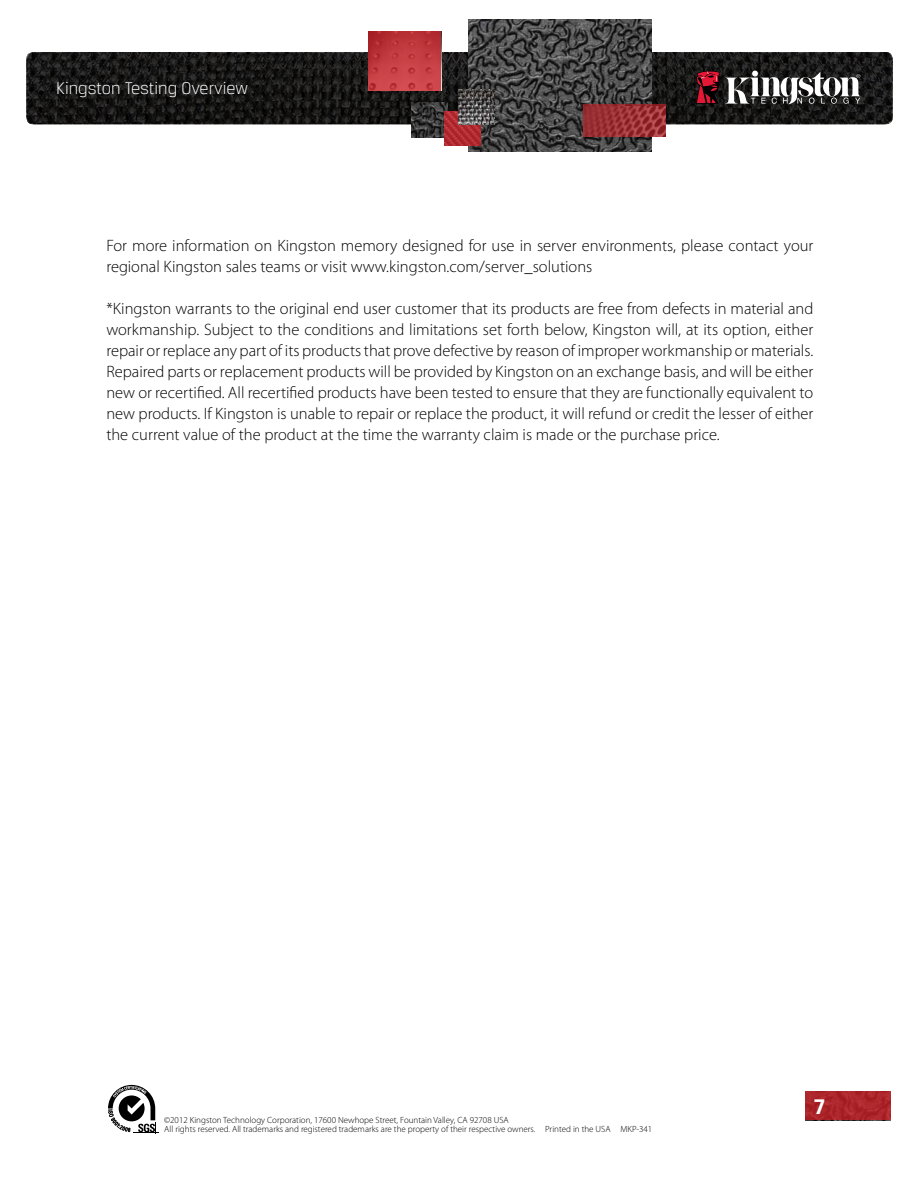
<style>
.page{position:relative;width:918px;height:1188px;background:#fff}
.page>*{position:absolute;margin:0;border:0;box-sizing:border-box;transform-origin:0 0}
.t1{font:700 22.5px "Breuer Text";color:#fff}
.t2{font:300 18px "Breuer Text";color:#fff}
.t3{font:300 16.5px/21px "Myriad Pro";color:#000}
.t4{font:300 9px/9px "Myriad Pro";color:#000}
</style>
<div class="page">
<svg style="left:26px;top:52px;width:867px;height:72px;background:#191818"></svg>
<img style="left:469px;top:20px;width:183px;height:131px">
<svg style="left:368px;top:32px;width:73px;height:59px;background:#c03a3f"></svg>
<img style="left:411px;top:103px;width:36px;height:34px">
<svg style="left:444px;top:111px;width:36px;height:35px"></svg>
<img style="left:459px;top:90px;width:36px;height:34px">
<svg style="left:696px;top:71px;width:165px;height:33px"></svg>
<svg style="left:583px;top:104px;width:83px;height:33px;background:#9a3135"></svg>
<div style="left:806px;top:1092px;width:85px;height:28px;background:#ab252a"></div>
<svg style="left:108px;top:1085px;width:50px;height:49px"></svg>
<p class="t2" style="left:56px;top:78px;width:194px">Kingston Testing Overview</p>
<p class="t3" style="left:106px;top:235px;width:709px">For more information on Kingston memory designed for use in server environments, please contact your regional Kingston sales teams or visit www.kingston.com/server_solutions</p>
<p class="t3" style="left:106px;top:298px;width:709px;text-align:justify">*Kingston warrants to the original end user customer that its products are free from defects in material and workmanship. Subject to the conditions and limitations set forth below, Kingston will, at its option, either repair or replace any part of its products that prove defective by reason of improper workmanship or materials.<br>Repaired parts or replacement products will be provided by Kingston on an exchange basis, and will be either new or recertified. All recertified products have been tested to ensure that they are functionally equivalent to new products. If Kingston is unable to repair or replace the product, it will refund or credit the lesser of either the current value of the product at the time the warranty claim is made or the purchase price.</p>
<p class="t4" style="left:164px;top:1116px;width:490px">©2012 Kingston Technology Corporation, 17600 Newhope Street, Fountain Valley, CA 92708 USA<br>All rights reserved. All trademarks and registered trademarks are the property of their respective owners. Printed in the USA MKP-341</p>
<h1 class="t1" style="left:814px;top:1094px;width:12px">7</h1>
</div>
